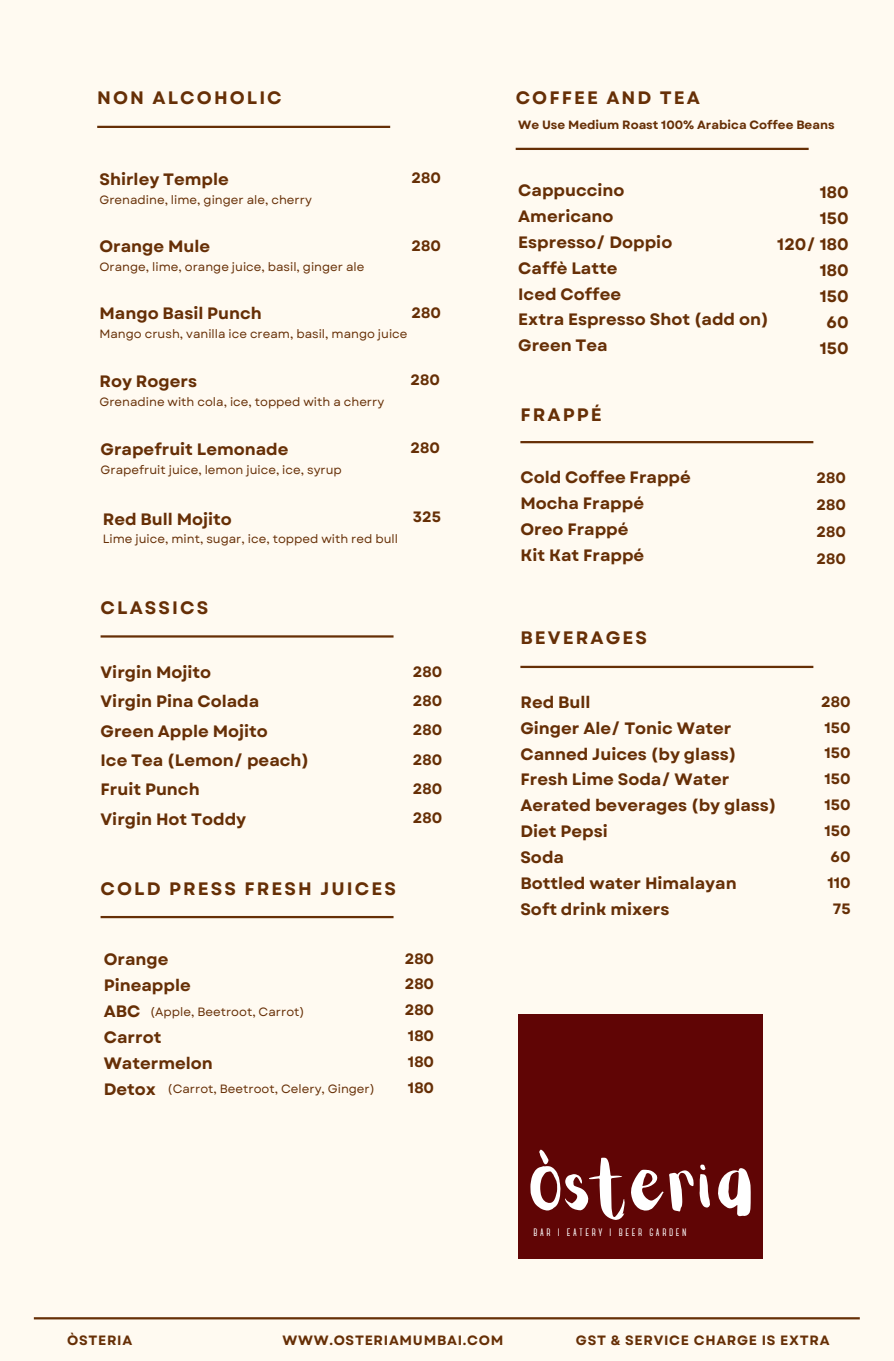
<style>
.page{position:relative;width:894px;height:1361px;background:#fff}
.page>*{position:absolute;margin:0;border:0;box-sizing:border-box;transform-origin:0 0}
.t1{font:59.55px "Aloja Extended";color:#fff}
.t2{font:700 18px "Garet";letter-spacing:.115em;color:#662f06}
.t3{font:700 16.5px/25.8px "Garet";color:#662f06}
.t4{font:700 15px/25.8px "Garet";color:#662f06;text-align:justify}
.t5{font:700 13.5px "Garet";letter-spacing:.055em;color:#662f06}
.t6{font:700 13.5px "Canter";letter-spacing:.19em;color:#fff}
.t7{font:12px "Garet";color:#662f06}
.t8{font:700 12px "Garet";color:#662f06}
</style>
<div class="page">
<div style="left:0;top:0;width:893px;height:1360px;background:#fffaf1"></div>
<hr style="left:34px;top:1316px;width:825px;height:3px;background:#662f06">
<hr style="left:100px;top:635px;width:293px;height:2px;background:#662f06">
<hr style="left:520px;top:665px;width:293px;height:3px;background:#662f06">
<hr style="left:515px;top:148px;width:293px;height:2px;background:#662f06">
<hr style="left:97px;top:126px;width:293px;height:2px;background:#662f06">
<div style="left:518px;top:1013px;width:244px;height:244px;background:#600505"></div>
<hr style="left:100px;top:915px;width:293px;height:3px;background:#662f06">
<hr style="left:520px;top:441px;width:293px;height:2px;background:#662f06">
<h3 class="t2" style="left:97px;top:85px;width:186px">NON ALCOHOLIC</h3>
<h3 class="t3" style="left:99px;top:166px;width:131px">Shirley Temple</h3>
<h5 class="t7" style="left:99px;top:191px;width:214px">Grenadine, lime, ginger ale, cherry</h5>
<p class="t3" style="left:99px;top:233px;width:112px">Orange Mule</p>
<p class="t7" style="left:99px;top:258px;width:266px">Orange, lime, orange juice, basil, ginger ale</p>
<p class="t4" style="left:411px;top:164px;width:31px">280</p>
<h2 class="t4" style="left:411px;top:232px;width:31px">280</h2>
<h4 class="t3" style="left:99px;top:300px;width:164px">Mango Basil Punch</h4>
<h4 class="t4" style="left:411px;top:299px;width:31px">280</h4>
<h4 class="t7" style="left:99px;top:325px;width:309px">Mango crush, vanilla ice cream, basil, mango juice</h4>
<h5 class="t3" style="left:99px;top:368px;width:99px">Roy Rogers</h5>
<h2 class="t7" style="left:99px;top:393px;width:286px">Grenadine with cola, ice, topped with a cherry</h2>
<h5 class="t4" style="left:410px;top:367px;width:31px">280</h5>
<p class="t3" style="left:100px;top:436px;width:189px">Grapefruit Lemonade</p>
<h3 class="t7" style="left:100px;top:461px;width:243px">Grapefruit juice, lemon juice, ice, syrup</h3>
<h3 class="t4" style="left:410px;top:435px;width:31px">280</h3>
<h2 class="t3" style="left:103px;top:506px;width:131px">Red Bull Mojito</h2>
<h6 class="t7" style="left:103px;top:530px;width:297px">Lime juice, mint, sugar, ice, topped with red bull</h6>
<h5 class="t4" style="left:412px;top:504px;width:30px">325</h5>
<h5 class="t2" style="left:100px;top:594px;width:109px">CLASSICS</h5>
<p class="t3" style="left:100px;top:657px;width:210px;line-height:29.2px">Virgin Mojito<br>Virgin Pina Colada<br>Green Apple Mojito<br>Ice Tea (Lemon/ peach)<br>Fruit Punch<br>Virgin Hot Toddy</p>
<h3 class="t4" style="left:412px;top:657px;width:31px;line-height:29.2px">280<br>280<br>280<br>280<br>280<br>280</h3>
<h2 class="t2" style="left:100px;top:875px;width:297px">COLD PRESS FRESH JUICES</h2>
<h3 class="t3" style="left:104px;top:946px;width:111px">Orange<br>Pineapple<br>ABC<br>Carrot<br>Watermelon<br>Detox</h3>
<h5 class="t4" style="left:404px;top:945px;width:31px">280<br>280<br>280<br>180<br>180</h5>
<h1 class="t7" style="left:150px;top:1002px;width:156px">(Apple, Beetroot, Carrot)</h1>
<h5 class="t7" style="left:167px;top:1080px;width:209px">(Carrot, Beetroot, Celery, Ginger)</h5>
<h5 class="t4" style="left:408px;top:1074px;width:28px">180</h5>
<h5 class="t2" style="left:515px;top:85px;width:186px">COFFEE AND TEA</h5>
<p class="t8" style="left:518px;top:116px;width:318px">We Use Medium Roast 100% Arabica Coffee Beans</p>
<p class="t3" style="left:518px;top:177px;width:252px">Cappuccino<br>Americano<br>Espresso/ Doppio<br>Caffè Latte<br>Iced Coffee<br>Extra Espresso Shot (add on)<br>Green Tea</p>
<h3 class="t3" style="left:777px;top:179px;width:73px;text-align:right">180<br>150<br>120/ 180<br>180<br>150<br>60<br>150</h3>
<h5 class="t2" style="left:520px;top:402px;width:83px">FRAPPÉ</h5>
<h3 class="t3" style="left:520px;top:464px;width:172px">Cold Coffee Frappé<br>Mocha Frappé<br>Oreo Frappé<br>Kit Kat Frappé</h3>
<h5 class="t2" style="left:520px;top:625px;width:128px">BEVERAGES</h5>
<h2 class="t4" style="left:816px;top:464px;width:31px;line-height:27px">280<br>280<br>280<br>280</h2>
<p class="t3" style="left:520px;top:689px;width:257px">Red Bull<br>Ginger Ale/ Tonic Water<br>Canned Juices (by glass)<br>Fresh Lime Soda/ Water<br>Aerated beverages (by glass)<br>Diet Pepsi<br>Soda<br>Bottled water Himalayan<br>Soft drink mixers</p>
<h3 class="t4" style="left:821px;top:688px;width:31px;text-align:right">280<br>150<br>150<br>150<br>150<br>150<br>60<br>110<br>75</h3>
<h3 class="t1" style="left:530px;top:1162px;width:227px;rotate:-1deg">Òsteria</h3>
<h3 class="t6" style="left:533px;top:1225px;width:155px">bar i eatery i beer garden</h3>
<h2 class="t5" style="left:67px;top:1330px;width:67px">ÒSTERIA</h2>
<h3 class="t5" style="left:282px;top:1330px;width:222px">WWW.OSTERIAMUMBAI.COM</h3>
<h5 class="t5" style="left:576px;top:1330px;width:255px">GST &amp; SERVICE CHARGE IS EXTRA</h5>
</div>
